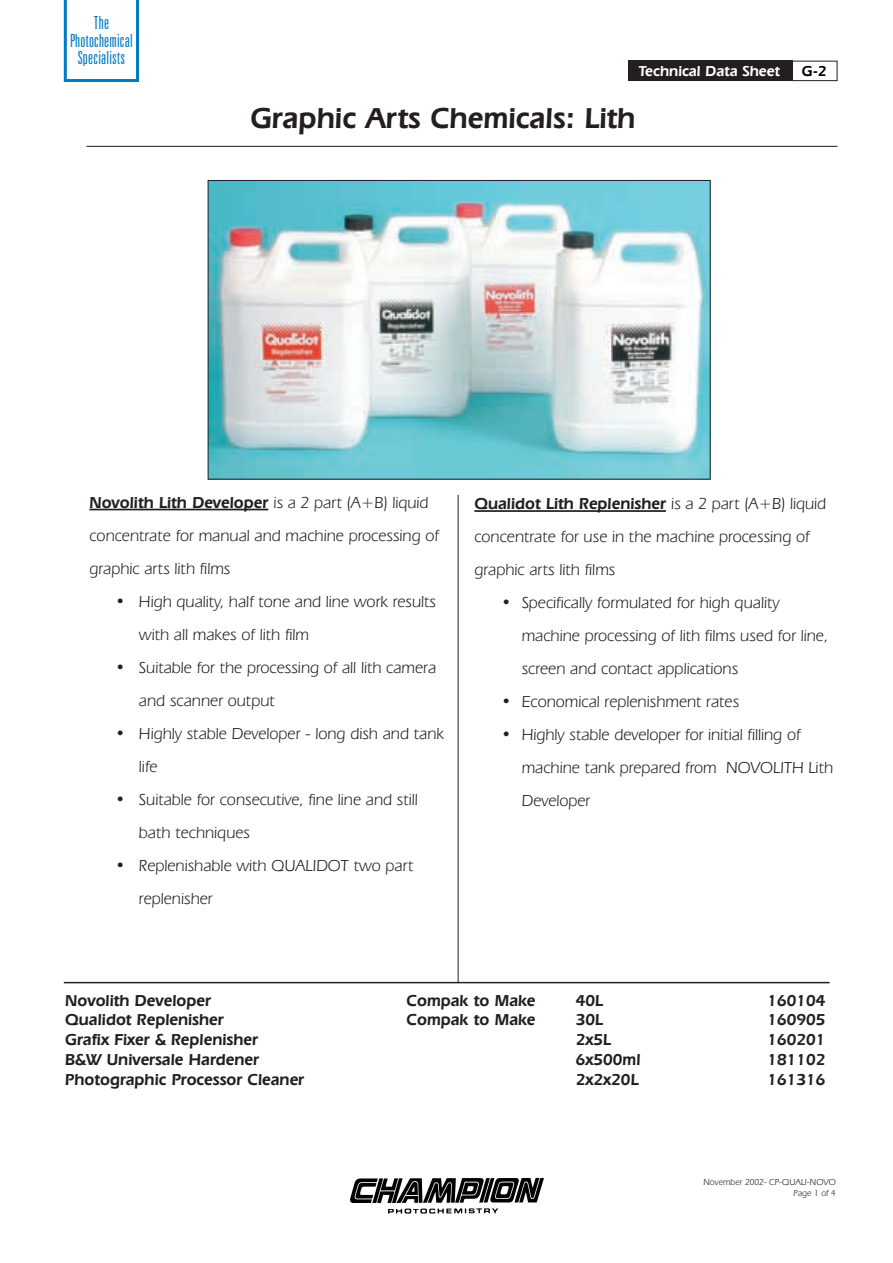
<style>
.page{position:relative;width:893px;height:1263px;background:#fff}
.page>*{position:absolute;margin:0;border:0;box-sizing:border-box;transform-origin:0 0}
.t1{font:600 30px "Eras IT Cby BT";color:#231f20}
.t2{font:300 ultra-condensed 18px/17.5px "Univers";letter-spacing:.015em;color:#007ac2;text-align:center}
.t3{font:16.5px/33px "Eras IT Cby BT";color:#231f20}
.t4{font:600 16.5px "Eras IT Cby BT";color:#231f20}
.t5{font:600 15px "Eras IT Cby BT";color:#fff}
.t6{font:600 15px "Eras IT Cby BT";color:#000}
.t7{font:9px/10.8px "Eras IT Cby BT";color:#231f20;text-align:right}
.s1{font-weight:600}
</style>
<div class="page">
<hr style="left:86px;top:146px;width:751px;height:1px;background:#231f20">
<hr style="left:474px;top:510px;width:192px;height:2px;background:#231f20">
<img style="left:210px;top:182px;width:498px;height:295px">
<div style="left:208px;top:180px;width:502px;height:299px;border:1px solid #231f20"></div>
<div style="left:627px;top:61px;width:165px;height:20px;background:#231f20"></div>
<div style="left:791px;top:61px;width:46px;height:20px;border:1px solid #231f20"></div>
<hr style="left:89px;top:509px;width:179px;height:1px;background:#231f20">
<hr style="left:458px;top:495px;width:1px;height:487px;background:#231f20">
<img style="left:350px;top:1178px;width:194px;height:36px">
<svg style="left:64px;top:0;width:75px;height:82px"></svg>
<hr style="left:64px;top:982px;width:765px;height:1px;background:#231f20">
<p class="t2" style="left:70px;top:15px;width:64px">The<br>Photochemical<br>Specialists</p>
<p class="t5" style="left:639px;top:65px;width:142px">Technical Data Sheet</p>
<p class="t6" style="left:801px;top:65px;width:26px">G-2</p>
<h1 class="t1" style="left:250px;top:107px;width:386px">Graphic Arts Chemicals: Lith</h1>
<p class="t3" style="left:89px;top:487px;width:351px"><span class="s1">Novolith Lith Developer</span> is a 2 part (A+B) liquid concentrate for manual and machine processing of graphic arts lith films</p>
<p class="t3" style="left:139px;top:586px;width:299px;text-indent:-24px">• High quality, half tone and line work results with all makes of lith film</p>
<p class="t3" style="left:139px;top:652px;width:299px;text-indent:-24px">• Suitable for the processing of all lith camera and scanner output</p>
<p class="t3" style="left:139px;top:718px;width:306px;text-indent:-24px">• Highly stable Developer - long dish and tank life</p>
<p class="t3" style="left:139px;top:784px;width:280px;text-indent:-24px">• Suitable for consecutive, fine line and still bath techniques</p>
<p class="t3" style="left:139px;top:850px;width:276px;text-indent:-24px">• Replenishable with QUALIDOT two part replenisher</p>
<p class="t3" style="left:474px;top:489px;width:353px"><span class="s1">Qualidot Lith Replenisher</span> is a 2 part (A+B) liquid concentrate for use in the machine processing of graphic arts lith films</p>
<p class="t3" style="left:521px;top:588px;width:308px;text-indent:-20px">• Specifically formulated for high quality machine processing of lith films used for line, screen and contact applications</p>
<p class="t3" style="left:501px;top:687px;width:239px">• Economical replenishment rates</p>
<p class="t3" style="left:521px;top:720px;width:313px;text-indent:-20px">• Highly stable developer for initial filling of machine tank prepared from NOVOLITH Lith<br>Developer</p>
<p class="t4" style="left:65px;top:994px;width:147px">Novolith Developer</p>
<p class="t4" style="left:406px;top:994px;width:130px">Compak to Make</p>
<p class="t4" style="left:576px;top:994px;width:29px">40L</p>
<p class="t4" style="left:767px;top:994px;width:60px">160104</p>
<p class="t4" style="left:65px;top:1014px;width:160px">Qualidot Replenisher</p>
<p class="t4" style="left:406px;top:1014px;width:130px">Compak to Make</p>
<p class="t4" style="left:576px;top:1014px;width:29px">30L</p>
<p class="t4" style="left:767px;top:1014px;width:60px">160905</p>
<p class="t4" style="left:65px;top:1033px;width:194px">Grafix Fixer &amp; Replenisher</p>
<p class="t4" style="left:576px;top:1033px;width:37px">2x5L</p>
<p class="t4" style="left:767px;top:1033px;width:60px">160201</p>
<p class="t4" style="left:65px;top:1053px;width:195px">B&amp;W Universale Hardener</p>
<p class="t4" style="left:576px;top:1053px;width:66px">6x500ml</p>
<p class="t4" style="left:767px;top:1053px;width:60px">181102</p>
<p class="t4" style="left:65px;top:1073px;width:240px">Photographic Processor Cleaner</p>
<p class="t4" style="left:576px;top:1073px;width:64px">2x2x20L</p>
<p class="t4" style="left:767px;top:1073px;width:60px">161316</p>
<p class="t7" style="left:703px;top:1178px;width:134px">November 2002- CP-QUALI-NOVO<br>Page 1 of 4</p>
</div>
